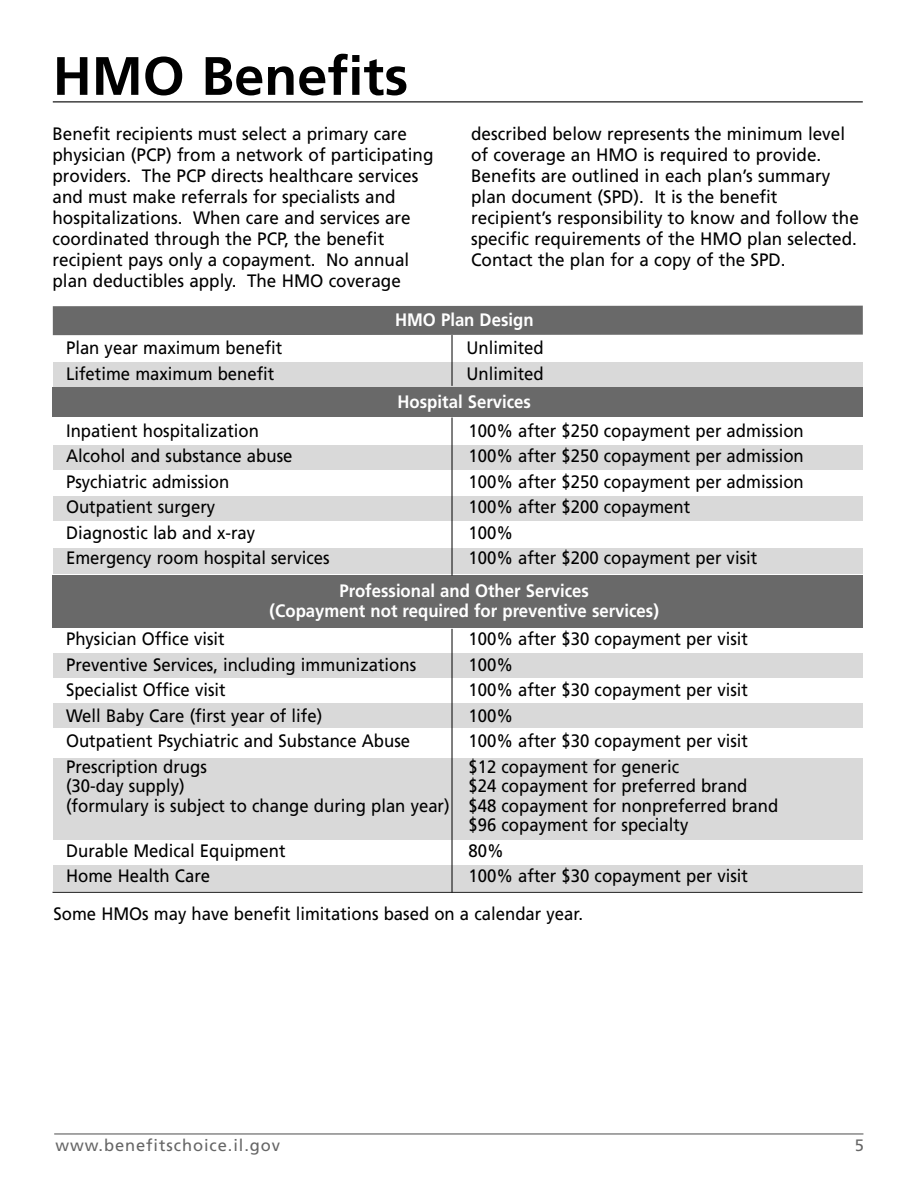
<style>
.page{position:relative;width:918px;height:1188px;background:#fff}
.page>*{position:absolute;margin:0;border:0;box-sizing:border-box;transform-origin:0 0}
.t1{font:700 54px "Frutiger";color:#000}
.t2{font:18px "Frutiger";color:#000;scale:.93 1}
.t3{font:18px/21px "Frutiger";color:#000;scale:.95 1}
.t4{font:700 18px/19.5px "Frutiger";color:#fff;text-align:center;scale:.93 1}
.t5{font:16.5px "Frutiger";letter-spacing:.055em;color:#666}
</style>
<div class="page">
<hr style="left:54px;top:1134px;width:809px;height:1px;background:#4d4d4d">
<div style="left:53px;top:306px;width:810px;height:29px;background:#696969"></div>
<div style="left:53px;top:387px;width:810px;height:30px;background:#696969"></div>
<div style="left:53px;top:575px;width:810px;height:52px;background:#696969"></div>
<div style="left:53px;top:362px;width:810px;height:25px;background:#d9d9d9"></div>
<div style="left:53px;top:445px;width:810px;height:24px;background:#d9d9d9"></div>
<div style="left:53px;top:496px;width:810px;height:24px;background:#d9d9d9"></div>
<div style="left:53px;top:653px;width:810px;height:25px;background:#d9d9d9"></div>
<div style="left:53px;top:703px;width:810px;height:24px;background:#d9d9d9"></div>
<div style="left:53px;top:758px;width:810px;height:81px;background:#d9d9d9"></div>
<div style="left:53px;top:865px;width:810px;height:26px;background:#d9d9d9"></div>
<div style="left:53px;top:548px;width:810px;height:26px;background:#d9d9d9"></div>
<hr style="left:452px;top:335px;width:1px;height:51px;background:#000">
<hr style="left:452px;top:417px;width:1px;height:159px;background:#000">
<hr style="left:452px;top:629px;width:1px;height:263px;background:#000">
<hr style="left:53px;top:892px;width:810px;height:1px;background:#000">
<hr style="left:53px;top:101px;width:810px;height:1px;background:#000">
<h1 class="t1" style="left:53px;top:54px;width:357px">HMO Benefits</h1>
<p class="t3" style="left:53px;top:125px;width:403px">Benefit recipients must select a primary care physician (PCP) from a network of participating providers. The PCP directs healthcare services and must make referrals for specialists and hospitalizations. When care and services are coordinated through the PCP, the benefit recipient pays only a copayment. No annual plan deductibles apply. The HMO coverage</p>
<p class="t3" style="left:471px;top:125px;width:410px">described below represents the minimum level of coverage an HMO is required to provide.<br>Benefits are outlined in each plan’s summary plan document (SPD). It is the benefit recipient’s responsibility to know and follow the specific requirements of the HMO plan selected.<br>Contact the plan for a copy of the SPD.</p>
<p class="t4" style="left:395px;top:311px;width:151px">HMO Plan Design</p>
<p class="t2" style="left:66px;top:341px;width:234px">Plan year maximum benefit</p>
<p class="t2" style="left:467px;top:341px;width:85px">Unlimited</p>
<p class="t2" style="left:66px;top:366px;width:226px">Lifetime maximum benefit</p>
<p class="t2" style="left:467px;top:366px;width:85px">Unlimited</p>
<p class="t4" style="left:398px;top:394px;width:145px">Hospital Services</p>
<p class="t2" style="left:66px;top:423px;width:209px">Inpatient hospitalization</p>
<p class="t2" style="left:468px;top:423px;width:362px">100% after $250 copayment per admission</p>
<p class="t2" style="left:66px;top:449px;width:245px">Alcohol and substance abuse</p>
<p class="t2" style="left:468px;top:449px;width:362px">100% after $250 copayment per admission</p>
<p class="t2" style="left:66px;top:474px;width:177px">Psychiatric admission</p>
<p class="t2" style="left:468px;top:474px;width:362px">100% after $250 copayment per admission</p>
<p class="t2" style="left:66px;top:500px;width:162px">Outpatient surgery</p>
<p class="t2" style="left:468px;top:500px;width:240px">100% after $200 copayment</p>
<p class="t2" style="left:66px;top:525px;width:205px">Diagnostic lab and x-ray</p>
<p class="t2" style="left:468px;top:525px;width:50px">100%</p>
<p class="t2" style="left:66px;top:551px;width:285px">Emergency room hospital services</p>
<p class="t2" style="left:468px;top:551px;width:312px">100% after $200 copayment per visit</p>
<p class="t4" style="left:270px;top:583px;width:420px">Professional and Other Services<br>(Copayment not required for preventive services)</p>
<p class="t2" style="left:66px;top:632px;width:172px">Physician Office visit</p>
<p class="t2" style="left:468px;top:632px;width:302px">100% after $30 copayment per visit</p>
<p class="t2" style="left:66px;top:657px;width:378px">Preventive Services, including immunizations</p>
<p class="t2" style="left:468px;top:657px;width:50px">100%</p>
<p class="t2" style="left:66px;top:683px;width:173px">Specialist Office visit</p>
<p class="t2" style="left:468px;top:683px;width:302px">100% after $30 copayment per visit</p>
<p class="t2" style="left:66px;top:708px;width:277px">Well Baby Care (first year of life)</p>
<p class="t2" style="left:468px;top:708px;width:50px">100%</p>
<p class="t2" style="left:66px;top:734px;width:372px">Outpatient Psychiatric and Substance Abuse</p>
<p class="t2" style="left:468px;top:734px;width:302px">100% after $30 copayment per visit</p>
<p class="t2" style="left:66px;top:759px;width:153px">Prescription drugs</p>
<p class="t2" style="left:468px;top:759px;width:228px">$12 copayment for generic</p>
<p class="t2" style="left:66px;top:779px;width:129px">(30-day supply)</p>
<p class="t2" style="left:468px;top:779px;width:302px">$24 copayment for preferred brand</p>
<p class="t2" style="left:66px;top:798px;width:767px">(formulary is subject to change during plan year) $48 copayment for nonpreferred brand</p>
<p class="t2" style="left:468px;top:818px;width:238px">$96 copayment for specialty</p>
<p class="t2" style="left:66px;top:843px;width:238px">Durable Medical Equipment</p>
<p class="t2" style="left:468px;top:843px;width:40px">80%</p>
<p class="t2" style="left:66px;top:869px;width:157px">Home Health Care</p>
<p class="t2" style="left:468px;top:869px;width:302px">100% after $30 copayment per visit</p>
<p class="t2" style="left:53px;top:906px;width:571px">Some HMOs may have benefit limitations based on a calendar year.</p>
<p class="t5" style="left:55px;top:1139px;width:226px">www.benefitschoice.il.gov</p>
<p class="t5" style="left:855px;top:1139px;width:11px">5</p>
</div>
